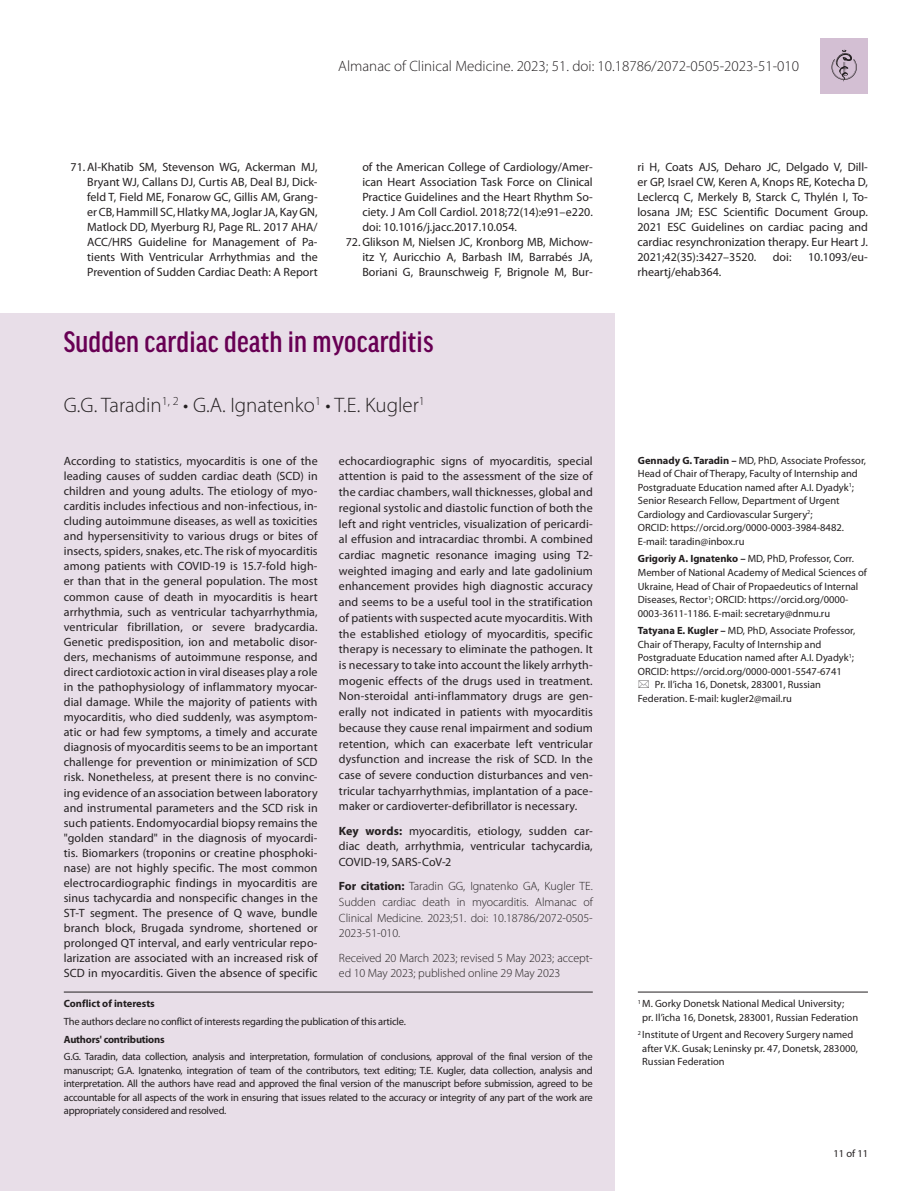
<style>
.page{position:relative;width:919px;height:1191px;background:#fff}
.page>*{position:absolute;margin:0;border:0;box-sizing:border-box;transform-origin:0 0}
.t1{font:500 condensed 31.5px "Good Headline Pro";letter-spacing:.005em;color:#680054}
.t2{font:300 21px "Myriad Pro";color:#231f20}
.t3{font:300 15px "Myriad Pro";color:#231f20}
.t4{font:12px/15px "Myriad Pro";color:#231f20;text-align:justify}
.t5{font:300 12px/15.8px "Myriad Pro";letter-spacing:-.005em;color:#231f20;text-align:justify}
.t6{font:10.5px/13.5px "Myriad Pro";color:#231f20}
.t7{font:10.5px "Myriad Pro";letter-spacing:-.02em;color:#231f20}
.t8{font:700 10.5px "Myriad Pro";letter-spacing:-.02em;color:#231f20}
.t9{font:700 10.5px "Myriad Pro";color:#231f20}
.s1{font-weight:700}
</style>
<div class="page">
<div style="left:0;top:313px;width:614px;height:878px;background:#e8dee8"></div>
<hr style="left:637px;top:991px;width:230px;height:1px;background:#231f20">
<hr style="left:64px;top:991px;width:528px;height:1px;background:#231f20">
<div style="left:820px;top:38px;width:47px;height:55px;background:#d3bfd3"></div>
<svg style="left:831px;top:50px;width:25px;height:32px"></svg>
<p class="t3" style="left:338px;top:57px;width:462px">Almanac of Clinical Medicine. 2023; 51. doi: 10.18786/2072-0505-2023-51-010</p>
<p class="t4" style="left:87px;top:159px;width:232px;text-indent:-17px">71.Al-Khatib SM, Stevenson WG, Ackerman MJ, Bryant WJ, Callans DJ, Curtis AB, Deal BJ, Dick&shy;feld T, Field ME, Fonarow GC, Gillis AM, Grang&shy;er CB, Hammill SC, Hlatky MA, Joglar JA, Kay GN, Matlock DD, Myerburg RJ, Page RL. 2017 AHA/ ACC/HRS Guideline for Management of Pa&shy;tients With Ventricular Arrhythmias and the Prevention of Sudden Cardiac Death: A Report</p>
<p class="t4" style="left:362px;top:159px;width:232px">of the American College of Cardiology/Amer-</p>
<p class="t4" style="left:362px;top:174px;width:232px">ican Heart Association Task Force on Clinical</p>
<p class="t4" style="left:362px;top:189px;width:232px">Practice Guidelines and the Heart Rhythm So-</p>
<p class="t4" style="left:362px;top:204px;width:232px">ciety. J Am Coll Cardiol. 2018;72(14):e91–e220.</p>
<p class="t4" style="left:362px;top:219px;width:156px">doi: 10.1016/j.jacc.2017.10.054.</p>
<p class="t4" style="left:346px;top:234px;width:248px">72.Glikson M, Nielsen JC, Kronborg MB, Michow-</p>
<p class="t4" style="left:362px;top:249px;width:232px">itz Y, Auricchio A, Barbash IM, Barrabés JA,</p>
<p class="t4" style="left:362px;top:264px;width:232px">Boriani G, Braunschweig F, Brignole M, Bur-</p>
<h1 class="t1" style="left:64px;top:325px;width:371px">Sudden cardiac death in myocarditis</h1>
<h2 class="t2" style="left:64px;top:392px;width:362px">G.G. Taradin<sup>1,</sup> <sup>2</sup> • G.A. Ignatenko<sup>1</sup> • T.E. Kugler<sup>1</sup></h2>
<p class="t4" style="left:64px;top:453px;width:255px">According to statistics, myocarditis is one of the leading causes of sudden cardiac death (SCD) in children and young adults. The etiology of myo&shy;carditis includes infectious and non-infectious, in&shy;cluding autoimmune diseases, as well as toxicities and hypersensitivity to various drugs or bites of insects, spiders, snakes, etc. The risk of myocarditis among patients with COVID-19 is 15.7-fold high&shy;er than that in the general population. The most common cause of death in myocarditis is heart arrhythmia, such as ventricular tachyarrhythmia, ventricular fibrillation, or severe bradycardia.<br>Genetic predisposition, ion and metabolic disor&shy;ders, mechanisms of autoimmune response, and direct cardiotoxic action in viral diseases play a role in the pathophysiology of inflammatory myocar&shy;dial damage. While the majority of patients with myocarditis, who died suddenly, was asymptom&shy;atic or had few symptoms, a timely and accurate diagnosis of myocarditis seems to be an important challenge for prevention or minimization of SCD risk. Nonetheless, at present there is no convinc&shy;ing evidence of an association between laboratory and instrumental parameters and the SCD risk in such patients. Endomyocardial biopsy remains the "golden standard" in the diagnosis of myocardi&shy;tis. Biomarkers (troponins or creatine phosphoki&shy;nase) are not highly specific. The most common electrocardiographic findings in myocarditis are sinus tachycardia and nonspecific changes in the ST-T segment. The presence of Q wave, bundle branch block, Brugada syndrome, shortened or prolonged QT interval, and early ventricular repo&shy;larization are associated with an increased risk of SCD in myocarditis. Given the absence of specific</p>
<p class="t4" style="left:339px;top:452px;width:255px;line-height:15.8px">echocardiographic signs of myocarditis, special attention is paid to the assessment of the size of the cardiac chambers, wall thicknesses, global and regional systolic and diastolic function of both the left and right ventricles, visualization of pericardi&shy;al effusion and intracardiac thrombi. A combined cardiac magnetic resonance imaging using T2- weighted imaging and early and late gadolinium enhancement provides high diagnostic accuracy and seems to be a useful tool in the stratification of patients with suspected acute myocarditis. With the established etiology of myocarditis, specific therapy is necessary to eliminate the pathogen. It is necessary to take into account the likely arrhyth&shy;mogenic effects of the drugs used in treatment.<br>Non-steroidal anti-inflammatory drugs are gen&shy;erally not indicated in patients with myocarditis because they cause renal impairment and sodium retention, which can exacerbate left ventricular dysfunction and increase the risk of SCD. In the case of severe conduction disturbances and ven&shy;tricular tachyarrhythmias, implantation of a pace&shy;maker or cardioverter-defibrillator is necessary.</p>
<p class="t4" style="left:339px;top:822px;width:255px;line-height:15.8px"><span class="s1">Key words:</span> myocarditis, etiology, sudden car&shy;diac death, arrhythmia, ventricular tachycardia, COVID-19, SARS-CoV-2</p>
<p class="t5" style="left:339px;top:878px;width:255px"><span class="s1">For citation:</span> Taradin GG, Ignatenko GA, Kugler TE.<br>Sudden cardiac death in myocarditis. Almanac of Clinical Medicine. 2023;51. doi: 10.18786/2072-0505- 2023-51-010.</p>
<p class="t5" style="left:339px;top:949px;width:255px">Received 20 March 2023; revised 5 May 2023; accept&shy;ed 10 May 2023; published online 29 May 2023</p>
<p class="t9" style="left:64px;top:996px;width:92px">Conflict of interests</p>
<p class="t7" style="left:64px;top:1015px;width:343px">The authors declare no conflict of interests regarding the publication of this article.</p>
<p class="t8" style="left:64px;top:1032px;width:102px">Authors' contributions</p>
<p class="t6" style="left:64px;top:1050px;width:530px;text-align:justify">G.G. Taradin, data collection, analysis and interpretation, formulation of conclusions, approval of the final version of the manuscript; G.A. Ignatenko, integration of team of the contributors, text editing; T.E. Kugler, data collection, analysis and interpretation. All the authors have read and approved the final version of the manuscript before submission, agreed to be accountable for all aspects of the work in ensuring that issues related to the accuracy or integrity of any part of the work are appropriately considered and resolved.</p>
<p class="t4" style="left:637px;top:159px;width:232px">ri H, Coats AJS, Deharo JC, Delgado V, Dill&shy;er GP, Israel CW, Keren A, Knops RE, Kotecha D, Leclercq C, Merkely B, Starck C, Thylén I, To&shy;losana JM; ESC Scientific Document Group.<br>2021 ESC Guidelines on cardiac pacing and cardiac resynchronization therapy. Eur Heart J.<br>2021;42(35):3427–3520.</p>
<p class="t4" style="left:772px;top:249px;width:20px">doi:</p>
<p class="t4" style="left:808px;top:249px;width:61px">10.1093/eu-</p>
<p class="t4" style="left:637px;top:264px;width:85px">rheartj/ehab364.</p>
<p class="t6" style="left:637px;top:453px;width:230px"><span class="s1">Gennady G. Taradin –</span> MD, PhD, Associate Professor, Head of Chair of Therapy, Faculty of Internship and Postgraduate Education named after A.I. Dyadyk<sup>1</sup>; Senior Research Fellow, Department of Urgent Cardiology and Cardiovascular Surgery<sup>2</sup>;<br>ORCID: https://orcid.org/0000-0003-3984-8482.<br>E-mail: taradin@inbox.ru</p>
<p class="t6" style="left:637px;top:552px;width:231px"><span class="s1">Grigoriy A. Ignatenko –</span> MD, PhD, Professor, Corr.<br>Member of National Academy of Medical Sciences of Ukraine, Head of Chair of Propaedeutics of Internal Diseases, Rector<sup>1</sup>; ORCID: https://orcid.org/0000- 0003-3611-1186. E-mail: secretary@dnmu.ru</p>
<p class="t6" style="left:637px;top:624px;width:219px"><span class="s1">Tatyana E. Kugler –</span> MD, PhD, Associate Professor,</p>
<p class="t6" style="left:637px;top:637px;width:185px">Chair of Therapy, Faculty of Internship and</p>
<p class="t6" style="left:637px;top:651px;width:218px">Postgraduate Education named after A.I. Dyadyk<sup>1</sup>;</p>
<p class="t6" style="left:637px;top:664px;width:205px">ORCID: https://orcid.org/0000-0001-5547-6741</p>
<p class="t6" style="left:655px;top:678px;width:167px">Pr. Il’icha 16, Donetsk, 283001, Russian</p>
<p class="t6" style="left:637px;top:691px;width:156px">Federation. E-mail: kugler2@mail.ru</p>
<p class="t6" style="left:642px;top:996px;width:217px;text-indent:-4px"><sup>1</sup> M. Gorky Donetsk National Medical University;<br>pr. Il’icha 16, Donetsk, 283001, Russian Federation</p>
<p class="t6" style="left:642px;top:1028px;width:217px;text-indent:-4px"><sup>2</sup> Institute of Urgent and Recovery Surgery named after V.K. Gusak; Leninsky pr. 47, Donetsk, 283000,<br>Russian Federation</p>
<p class="t6" style="left:833px;top:1146px;width:36px">11 of 11</p>
</div>
